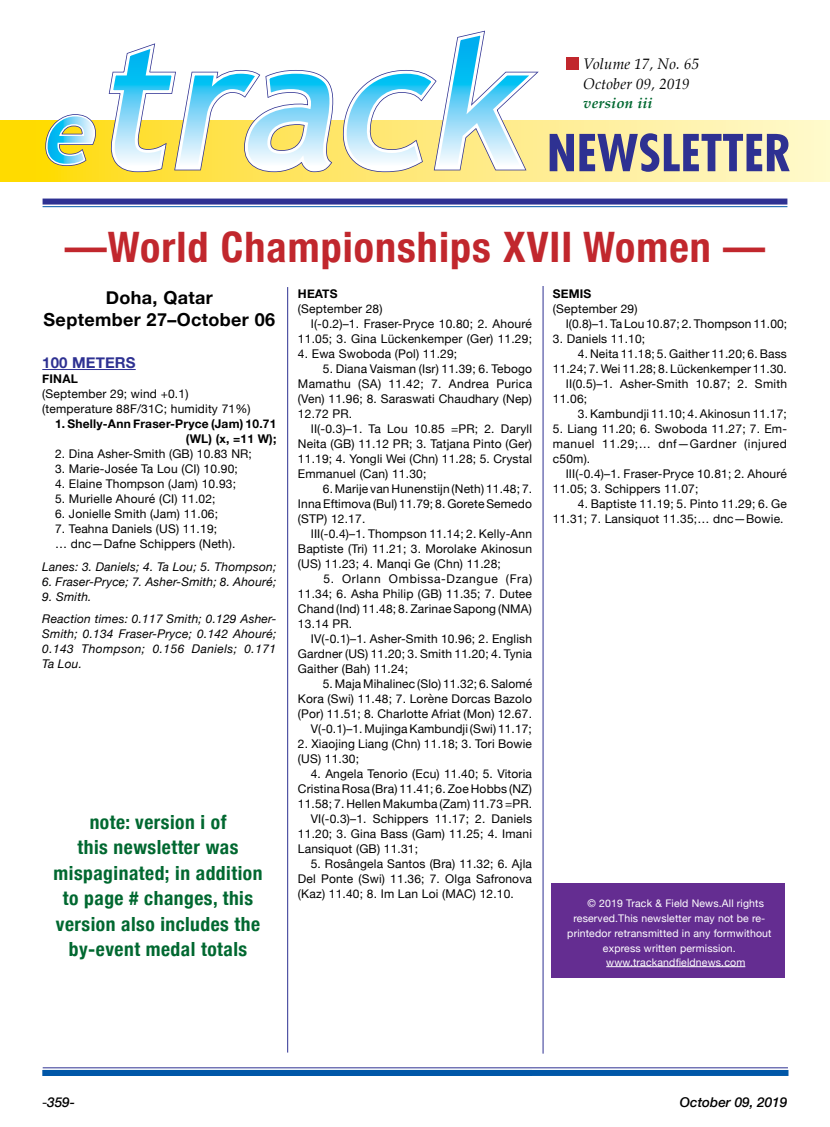
<style>
.page{position:relative;width:830px;height:1127px;background:#fff}
.page>*{position:absolute;margin:0;border:0;box-sizing:border-box;transform-origin:0 0}
.t1{font:700 condensed 42px "Helvetica Neue";letter-spacing:.025em;color:#c1272d}
.t2{font:700 condensed 19.5px/25.5px "Helvetica Neue";letter-spacing:.025em;color:#006830;text-align:center}
.t3{font:700 18px/22.5px "Helvetica Neue";letter-spacing:.02em;color:#000;text-align:center}
.t4{font:italic 15px/19.5px "Palatino";letter-spacing:.01em;color:#000}
.t5{font:italic 700 15px "Palatino";letter-spacing:.01em;color:#006830}
.t6{font:700 15px "Helvetica Neue";letter-spacing:.01em;color:#2e3192}
.t7{font:italic 500 13.5px "Helvetica Neue";color:#000}
.t8{font:12px/15px "Helvetica Neue";letter-spacing:.015em;color:#000;text-align:justify}
.t9{font:italic 12px/15px "Helvetica Neue";letter-spacing:.015em;color:#000}
.t10{font:700 12px/15px "Helvetica Neue";letter-spacing:.015em;color:#000;text-align:right}
.t11{font:10.5px "Helvetica Neue";letter-spacing:.015em;color:#fff}
.s1{font-weight:400;font-style:normal}
</style>
<div class="page">
<div style="left:566px;top:57px;width:12px;height:12px;background:#c1272d"></div>
<svg style="left:0;top:120px;width:829px;height:62px;background:#feea75"></svg>
<hr style="left:42px;top:369px;width:94px;height:1px;background:#2e3192">
<div style="left:551px;top:883px;width:233px;height:94px;background:#642d91"></div>
<hr style="left:606px;top:966px;width:139px;height:1px;background:#fff">
<hr style="left:43px;top:1067px;width:744px;height:1px;background:#2e3192">
<hr style="left:287px;top:287px;width:1px;height:765px;background:#2e3192">
<hr style="left:542px;top:286px;width:1px;height:767px;background:#2e3192">
<div style="left:43px;top:1070px;width:745px;height:6px;background:#0057a8"></div>
<div style="left:43px;top:199px;width:744px;height:6px;background:#2e3192"></div>
<hr style="left:43px;top:206px;width:744px;height:1px;background:#0057a8">
<svg style="left:106px;top:120px;width:438px;height:54px"></svg>
<svg style="left:108px;top:30px;width:432px;height:143px"></svg>
<svg style="left:43px;top:114px;width:54px;height:53px;background:#b0d1a3"></svg>
<svg style="left:549px;top:133px;width:240px;height:39px;background:#8e8a9e"></svg>
<p class="t4" style="left:583px;top:55px;width:117px">Volume 17, No. 65<br>October 09, 2019</p>
<p class="t5" style="left:583px;top:91px;width:71px">version iii</p>
<h1 class="t1" style="left:65px;top:212px;width:701px">—World Championships XVII Women —</h1>
<h3 class="t3" style="left:44px;top:286px;width:233px">Doha, Qatar<br>September 27–October 06</h3>
<p class="t6" style="left:42px;top:351px;width:95px">100 METERS</p>
<p class="t10" style="left:42px;top:371px;width:37px">FINAL</p>
<p class="t8" style="left:42px;top:387px;width:210px">(September 29; wind +0.1) (temperature 88F/31C; humidity 71%)</p>
<p class="t10" style="left:55px;top:416px;width:223px">1. Shelly-Ann Fraser-Pryce (Jam) 10.71 (WL) (x, =11 W);</p>
<p class="t8" style="left:55px;top:447px;width:198px">2. Dina Asher-Smith (GB) 10.83 NR;</p>
<p class="t8" style="left:55px;top:462px;width:184px">3. Marie-Josée Ta Lou (CI) 10.90;</p>
<p class="t8" style="left:55px;top:477px;width:182px">4. Elaine Thompson (Jam) 10.93;</p>
<p class="t8" style="left:55px;top:492px;width:162px">5. Murielle Ahouré (CI) 11.02;</p>
<p class="t8" style="left:55px;top:507px;width:164px">6. Jonielle Smith (Jam) 11.06;</p>
<p class="t8" style="left:55px;top:522px;width:182px">7. Teahna Daniels (US) 11.19;<br>… dnc—Dafne Schippers (Neth).</p>
<p class="t9" style="left:42px;top:559px;width:235px">Lanes: 3. Daniels; 4. Ta Lou; 5. Thompson;</p>
<p class="t9" style="left:42px;top:574px;width:235px">6. Fraser-Pryce; 7. Asher-Smith; 8. Ahouré;</p>
<p class="t9" style="left:42px;top:586px;width:235px;line-height:22.5px">9. Smith.<br>Reaction times: 0.117 Smith; 0.129 Asher-</p>
<p class="t9" style="left:42px;top:627px;width:235px;text-align:justify">Smith; 0.134 Fraser-Pryce; 0.142 Ahouré; 0.143 Thompson; 0.156 Daniels; 0.171<br>Ta Lou.</p>
<h2 class="t2" style="left:54px;top:808px;width:210px">note: version i of<br>this newsletter was mispaginated; in addition to page # changes, this version also includes the by-event medal totals</h2>
<p class="t10" style="left:298px;top:286px;width:41px">HEATS</p>
<p class="t8" style="left:298px;top:302px;width:86px">(September 28)</p>
<p class="t8" style="left:310px;top:317px;width:223px">I(-0.2)–1. Fraser-Pryce 10.80; 2. Ahouré</p>
<p class="t8" style="left:298px;top:332px;width:235px">11.05; 3. Gina Lückenkemper (Ger) 11.29;</p>
<p class="t8" style="left:298px;top:347px;width:161px">4. Ewa Swoboda (Pol) 11.29;</p>
<p class="t8" style="left:298px;top:362px;width:236px;text-indent:25px">5. Diana Vaisman (Isr) 11.39; 6. Tebogo Mamathu (SA) 11.42; 7. Andrea Purica (Ven) 11.96; 8. Saraswati Chaudhary (Nep)<br>12.72 PR.</p>
<p class="t8" style="left:298px;top:422px;width:235px;text-indent:13px">II(-0.3)–1. Ta Lou 10.85 =PR; 2. Daryll Neita (GB) 11.12 PR; 3. Tatjana Pinto (Ger)<br>11.19; 4. Yongli Wei (Chn) 11.28; 5. Crystal Emmanuel (Can) 11.30;</p>
<p class="t8" style="left:298px;top:482px;width:236px;text-indent:25px">6. Marije van Hunenstijn (Neth) 11.48; 7.<br>Inna Eftimova (Bul) 11.79; 8. Gorete Semedo (STP) 12.17.</p>
<p class="t8" style="left:298px;top:527px;width:235px;text-indent:13px">III(-0.4)–1. Thompson 11.14; 2. Kelly-Ann Baptiste (Tri) 11.21; 3. Morolake Akinosun (US) 11.23; 4. Manqi Ge (Chn) 11.28;</p>
<p class="t8" style="left:298px;top:572px;width:235px;text-indent:25px">5. Orlann Ombissa-Dzangue (Fra)<br>11.34; 6. Asha Philip (GB) 11.35; 7. Dutee Chand (Ind) 11.48; 8. Zarinae Sapong (NMA)<br>13.14 PR.</p>
<p class="t8" style="left:298px;top:632px;width:235px;text-indent:13px">IV(-0.1)–1. Asher-Smith 10.96; 2. English Gardner (US) 11.20; 3. Smith 11.20; 4. Tynia Gaither (Bah) 11.24;</p>
<p class="t8" style="left:298px;top:677px;width:236px;text-align:right">5. Maja Mihalinec (Slo) 11.32; 6. Salomé Kora (Swi) 11.48; 7. Lorène Dorcas Bazolo (Por) 11.51; 8. Charlotte Afriat (Mon) 12.67.<br>V(-0.1)–1. Mujinga Kambundji (Swi) 11.17;</p>
<p class="t8" style="left:298px;top:737px;width:235px">2. Xiaojing Liang (Chn) 11.18; 3. Tori Bowie (US) 11.30;</p>
<p class="t8" style="left:310px;top:767px;width:223px">4. Angela Tenorio (Ecu) 11.40; 5. Vitoria</p>
<p class="t8" style="left:298px;top:782px;width:235px">Cristina Rosa (Bra) 11.41; 6. Zoe Hobbs (NZ)</p>
<p class="t8" style="left:298px;top:797px;width:236px">11.58; 7. Hellen Makumba (Zam) 11.73 =PR.</p>
<p class="t8" style="left:310px;top:812px;width:223px">VI(-0.3)–1. Schippers 11.17; 2. Daniels</p>
<p class="t8" style="left:298px;top:827px;width:235px">11.20; 3. Gina Bass (Gam) 11.25; 4. Imani</p>
<p class="t8" style="left:298px;top:842px;width:122px">Lansiquot (GB) 11.31;</p>
<p class="t8" style="left:298px;top:857px;width:235px;text-indent:13px">5. Rosângela Santos (Bra) 11.32; 6. Ajla Del Ponte (Swi) 11.36; 7. Olga Safronova (Kaz) 11.40; 8. Im Lan Loi (MAC) 12.10.</p>
<p class="t10" style="left:552px;top:286px;width:40px">SEMIS</p>
<p class="t8" style="left:565px;top:302px;width:223px;text-indent:-13px">(September 29)<br>I(0.8)–1. Ta Lou 10.87; 2. Thompson 11.00;</p>
<p class="t8" style="left:552px;top:332px;width:94px">3. Daniels 11.10;</p>
<p class="t8" style="left:577px;top:347px;width:210px">4. Neita 11.18; 5. Gaither 11.20; 6. Bass</p>
<p class="t8" style="left:552px;top:362px;width:235px">11.24; 7. Wei 11.28; 8. Lückenkemper 11.30.</p>
<p class="t8" style="left:565px;top:377px;width:223px">II(0.5)–1. Asher-Smith 10.87; 2. Smith</p>
<p class="t8" style="left:552px;top:392px;width:36px">11.06;</p>
<p class="t8" style="left:577px;top:407px;width:210px">3. Kambundji 11.10; 4. Akinosun 11.17;</p>
<p class="t8" style="left:552px;top:422px;width:235px">5. Liang 11.20; 6. Swoboda 11.27; 7. Em&shy;manuel 11.29;… dnf—Gardner (injured c50m).</p>
<p class="t8" style="left:552px;top:467px;width:235px;text-indent:13px">III(-0.4)–1. Fraser-Pryce 10.81; 2. Ahouré<br>11.05; 3. Schippers 11.07;</p>
<p class="t8" style="left:552px;top:497px;width:235px;text-align:right">4. Baptiste 11.19; 5. Pinto 11.29; 6. Ge<br>11.31; 7. Lansiquot 11.35;… dnc—Bowie.</p>
<p class="t11" style="left:587px;top:896px;width:178px">© 2019 Track &amp; Field News.All rights</p>
<p class="t11" style="left:573px;top:911px;width:193px">reserved.This newsletter may not be re-</p>
<p class="t11" style="left:567px;top:926px;width:206px">printedor retransmitted in any formwithout</p>
<p class="t11" style="left:602px;top:941px;width:134px">express written permission.</p>
<p class="t11" style="left:606px;top:954px;width:140px">www.trackandfieldnews.com</p>
<p class="t7" style="left:42px;top:1090px;width:35px"><span class="s1">-</span>359-</p>
<p class="t7" style="left:679px;top:1090px;width:109px">October 09, 2019</p>
</div>
